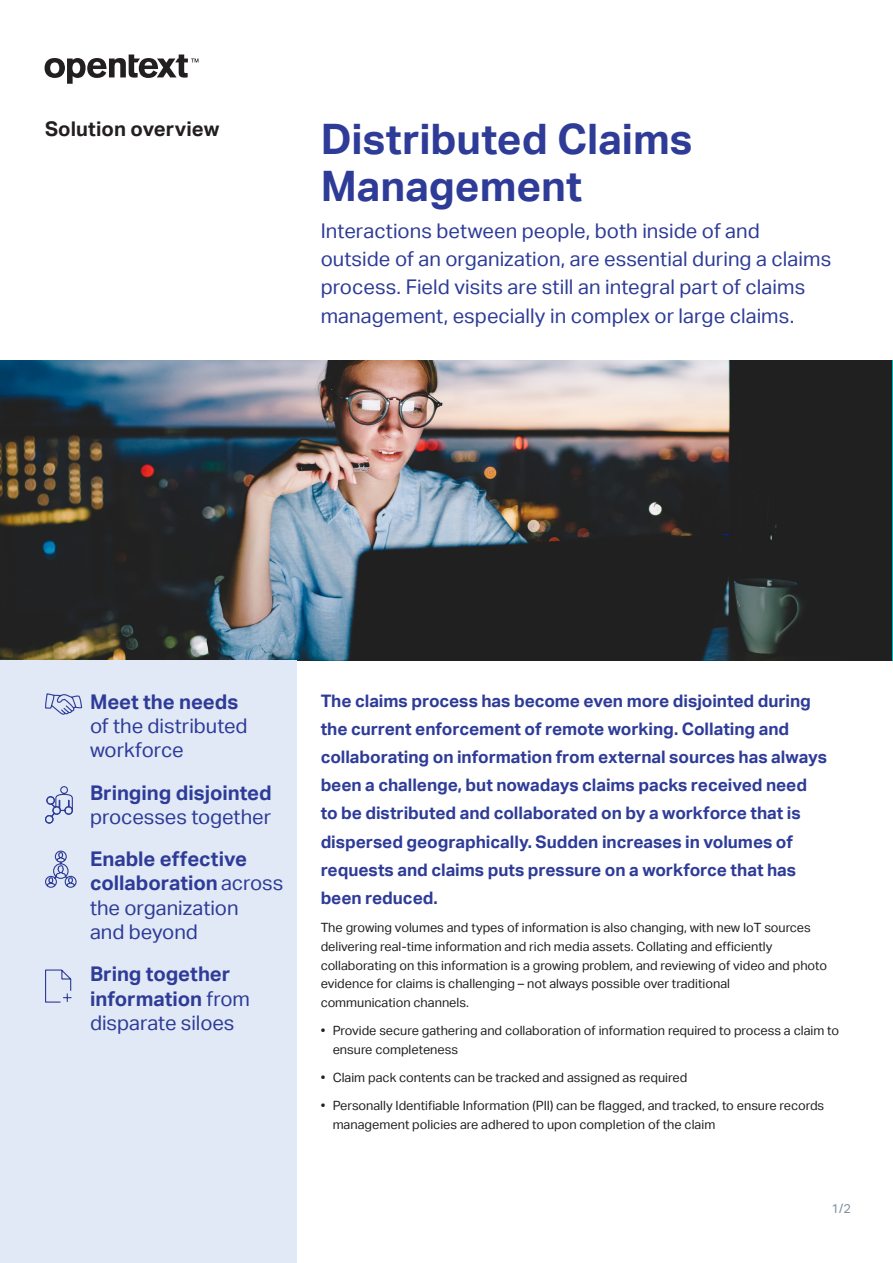
<style>
.page{position:relative;width:893px;height:1263px;background:#fff}
.page>*{position:absolute;margin:0;border:0;box-sizing:border-box;transform-origin:0 0}
.t1{font:700 42px/46.8px "Aktiv Grotesk";color:#2e3c98}
.Sidebar_Stat{font:20.25px/24.3px "Aktiv Grotesk";color:#2e3c98}
.Sidebar_Stat-2{font:700 20.25px/24.3px "Aktiv Grotesk";color:#2e3c98}
.Collateral_type{font:700 20.25px "Aktiv Grotesk";letter-spacing:.005em;color:#231f20}
.Body{font:700 17.25px/28.2px "Aktiv Grotesk";letter-spacing:-.005em;color:#2e3c98}
.Body-2{font:12.75px/18.8px "Aktiv Grotesk";color:#231f20}
.t2{font:12.75px "Aktiv Grotesk";color:#7f929f}
.s1{font-weight:700}
.s2{font-weight:400}
</style>
<div class="page">
<svg style="left:45px;top:55px;width:153px;height:29px"></svg>
<img style="left:0;top:360px;width:892px;height:300px">
<div style="left:0;top:660px;width:297px;height:603px;background:#e1e9f6"></div>
<svg style="left:45px;top:694px;width:38px;height:21px"></svg>
<svg style="left:45px;top:786px;width:28px;height:38px"></svg>
<svg style="left:45px;top:850px;width:32px;height:38px"></svg>
<svg style="left:45px;top:969px;width:27px;height:34px"></svg>
<p class="Collateral_type" style="left:45px;top:117px;width:176px">Solution overview</p>
<h1 class="t1" style="left:321px;top:116px;width:373px">Distributed Claims<br>Management</h1>
<h2 class="Sidebar_Stat" style="left:321px;top:217px;width:512px;line-height:28.2px">Interactions between people, both inside of and outside of an organization, are essential during a claims process. Field visits are still an integral part of claims management, especially in complex or large claims.</h2>
<p class="Sidebar_Stat" style="left:90px;top:689px;width:159px"><span class="s1">Meet the needs </span>of the distributed workforce</p>
<p class="Sidebar_Stat-2" style="left:90px;top:780px;width:183px">Bringing disjointed <span class="s2">processes together</span></p>
<p class="Sidebar_Stat" style="left:90px;top:847px;width:195px"><span class="s1">Enable effective collaboration</span> across the organization<br>and beyond</p>
<p class="Sidebar_Stat-2" style="left:90px;top:962px;width:161px">Bring together information <span class="s2">from disparate siloes</span></p>
<p class="Body" style="left:321px;top:687px;width:508px">The claims process has become even more disjointed during the current enforcement of remote working. Collating and collaborating on information from external sources has always been a challenge, but nowadays claims packs received need to be distributed and collaborated on by a workforce that is dispersed geographically. Sudden increases in volumes of requests and claims puts pressure on a workforce that has been reduced.</p>
<p class="Body-2" style="left:321px;top:918px;width:508px">The growing volumes and types of information is also changing, with new IoT sources delivering real-time information and rich media assets. Collating and efficiently collaborating on this information is a growing problem, and reviewing of video and photo evidence for claims is challenging – not always possible over traditional<br>communication channels.</p>
<p class="Body-2" style="left:333px;top:1021px;width:508px;text-indent:-12px">• Provide secure gathering and collaboration of information required to process a claim to ensure completeness</p>
<p class="Body-2" style="left:321px;top:1068px;width:368px">• Claim pack contents can be tracked and assigned as required</p>
<p class="Body-2" style="left:333px;top:1096px;width:493px;text-indent:-12px">• Personally Identifiable Information (PII) can be flagged, and tracked, to ensure records management policies are adhered to upon completion of the claim</p>
<p class="t2" style="left:832px;top:1201px;width:21px">1/2</p>
</div>
